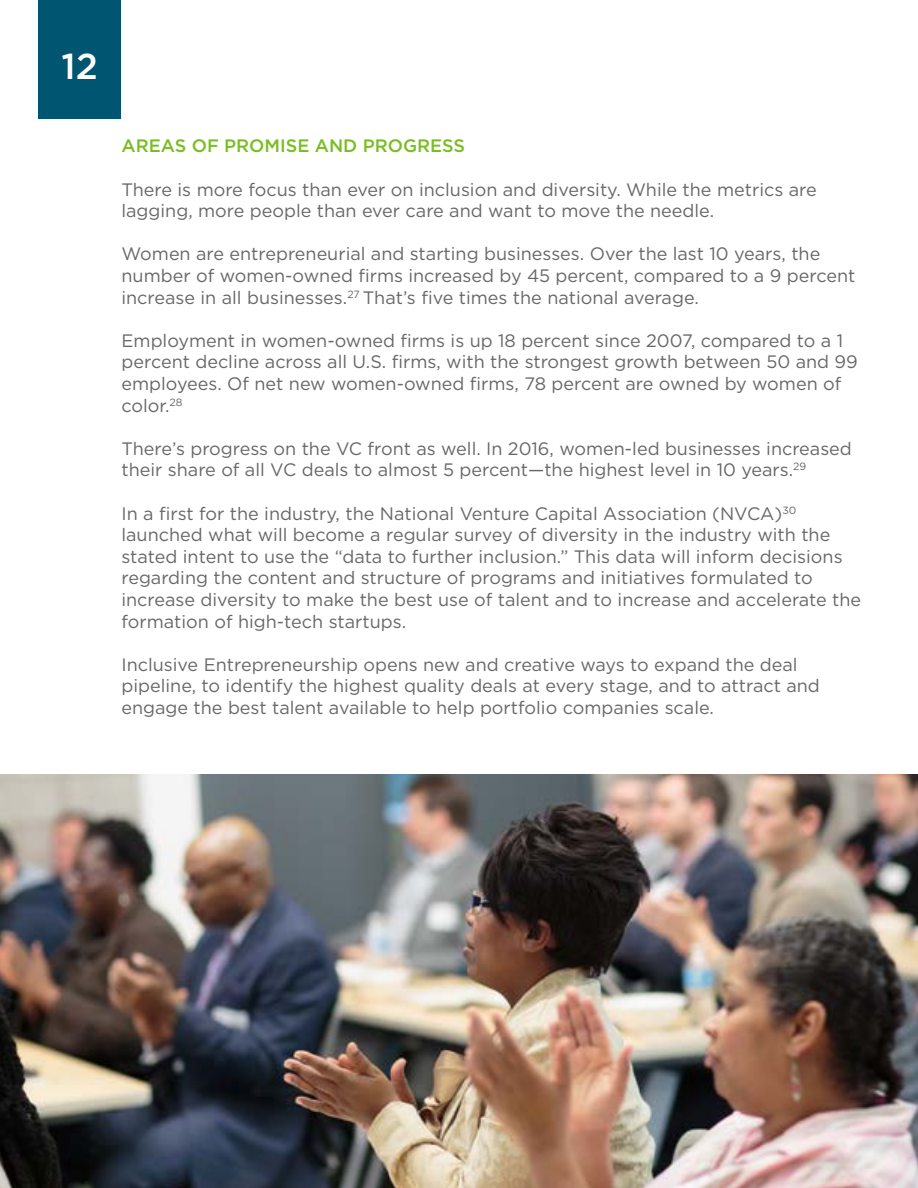
<style>
.page{position:relative;width:918px;height:1188px;background:#fff}
.page>*{position:absolute;margin:0;border:0;box-sizing:border-box;transform-origin:0 0}
.t1{font:500 36px "Gotham";color:#fff}
.t2{font:18px/21.6px "Gotham";color:#666767}
.t3{font:500 18px "Gotham";color:#78be20}
</style>
<div class="page">
<div style="left:38px;top:0;width:83px;height:118px;background:#005670"></div>
<img style="left:0;top:774px;width:918px;height:414px">
<h1 class="t1" style="left:61px;top:43px;width:38px">12</h1>
<p class="t3" style="left:122px;top:134px;width:345px">AREAS OF PROMISE AND PROGRESS</p>
<p class="t2" style="left:122px;top:178px;width:697px">There is more focus than ever on inclusion and diversity. While the metrics are lagging, more people than ever care and want to move the needle.</p>
<p class="t2" style="left:122px;top:243px;width:735px">Women are entrepreneurial and starting businesses. Over the last 10 years, the number of women-owned firms increased by 45 percent, compared to a 9 percent increase in all businesses.<sup>27</sup> That’s five times the national average.</p>
<p class="t2" style="left:122px;top:329px;width:738px">Employment in women-owned firms is up 18 percent since 2007, compared to a 1 percent decline across all U.S. firms, with the strongest growth between 50 and 99 employees. Of net new women-owned firms, 78 percent are owned by women of color.<sup>28</sup></p>
<p class="t2" style="left:122px;top:437px;width:732px">There’s progress on the VC front as well. In 2016, women-led businesses increased their share of all VC deals to almost 5 percent—the highest level in 10 years.<sup>29</sup></p>
<p class="t2" style="left:121px;top:502px;width:741px">In a first for the industry, the National Venture Capital Association (NVCA)<sup>30 </sup>launched what will become a regular survey of diversity in the industry with the stated intent to use the “data to further inclusion.” This data will inform decisions regarding the content and structure of programs and initiatives formulated to increase diversity to make the best use of talent and to increase and accelerate the formation of high-tech startups.</p>
<p class="t2" style="left:121px;top:653px;width:700px">Inclusive Entrepreneurship opens new and creative ways to expand the deal pipeline, to identify the highest quality deals at every stage, and to attract and engage the best talent available to help portfolio companies scale.</p>
</div>
